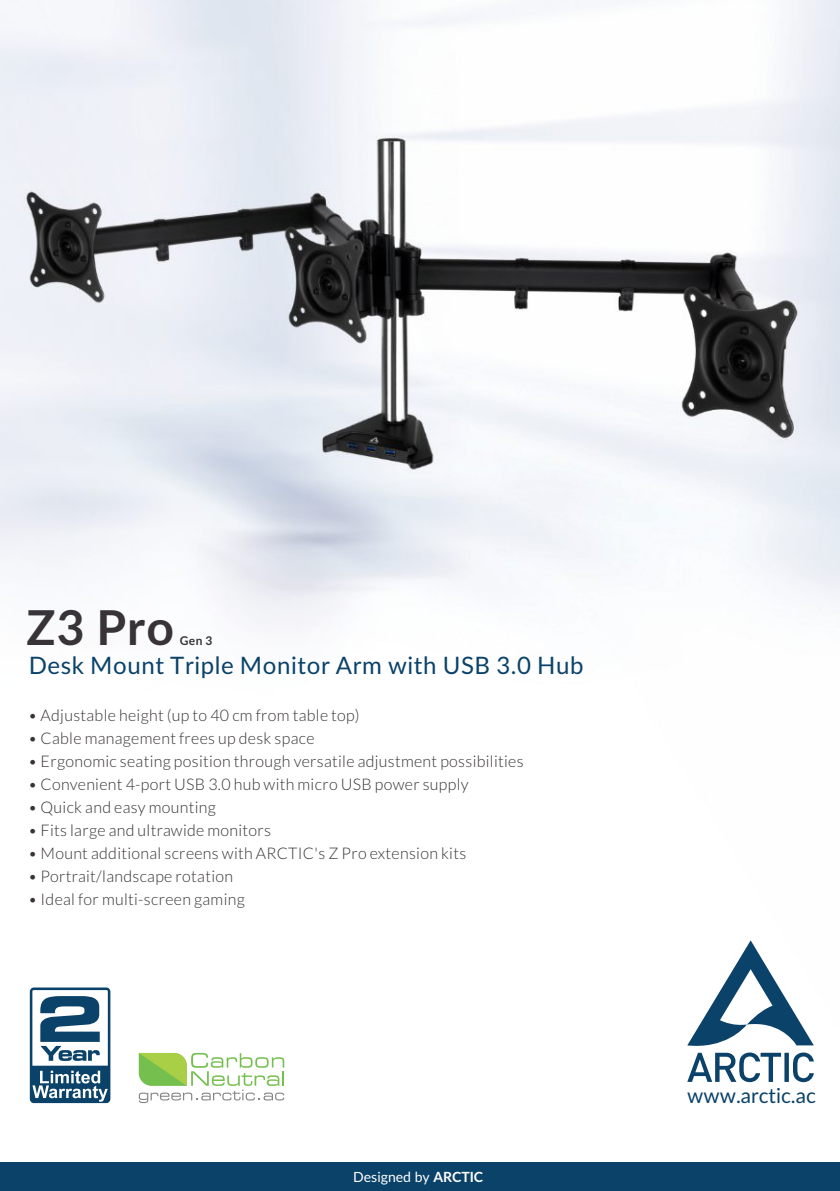
<style>
.page{position:relative;width:840px;height:1191px;background:#fff}
.page>*{position:absolute;margin:0;border:0;box-sizing:border-box;transform-origin:0 0}
.t1{font:62.2px "H Square 721 Extended BT Bold";color:#0a4269;scale:1.13 1}
.t2{font:700 48px "Lato";color:#383336}
.t3{font:24px "Lato";letter-spacing:.025em;color:#0a4269}
.t4{font:20.6px "Lato";color:#0a4269}
.t5{font:300 16px "Lato";letter-spacing:.02em;color:#383336}
.t6{font:14px "Lato";color:#fff}
.t7{font:700 12px "Lato";color:#383336}
.s1{font-weight:700}
</style>
<div class="page">
<img style="left:0;top:0;width:839px;height:1037px">
<div style="left:30px;top:987px;width:80px;height:116px;background:#0a4269;border-radius:4px"></div>
<svg style="left:32px;top:990px;width:76px;height:111px"></svg>
<div style="left:0;top:1162px;width:839px;height:29px;background:#0a4269"></div>
<svg style="left:139px;top:1053px;width:145px;height:50px"></svg>
<svg style="left:686px;top:940px;width:127px;height:142px"></svg>
<h2 class="t2" style="left:26px;top:606px;width:149px">Z3 Pro</h2>
<p class="t7" style="left:180px;top:635px;width:34px">Gen 3</p>
<h3 class="t3" style="left:29px;top:655px;width:556px">Desk Mount Triple Monitor Arm with USB 3.0 Hub</h3>
<p class="t5" style="left:28px;top:708px;width:333px">• Adjustable height (up to 40 cm from table top)</p>
<p class="t5" style="left:28px;top:731px;width:288px">• Cable management frees up desk space</p>
<p class="t5" style="left:28px;top:754px;width:496px">• Ergonomic seating position through versatile adjustment possibilities</p>
<p class="t5" style="left:28px;top:777px;width:441px">• Convenient 4-port USB 3.0 hub with micro USB power supply</p>
<p class="t5" style="left:28px;top:800px;width:189px">• Quick and easy mounting</p>
<p class="t5" style="left:28px;top:823px;width:244px">• Fits large and ultrawide monitors</p>
<p class="t5" style="left:28px;top:846px;width:439px">• Mount additional screens with ARCTIC's Z Pro extension kits</p>
<p class="t5" style="left:28px;top:869px;width:206px">• Portrait/landscape rotation</p>
<p class="t5" style="left:28px;top:892px;width:218px">• Ideal for multi-screen gaming</p>
<h1 class="t1" style="left:35px;top:994px;width:63px">2</h1>
<p class="t6" style="left:353px;top:1170px;width:131px">Designed by <span class="s1">ARCTIC</span></p>
<p class="t4" style="left:687px;top:1086px;width:130px">www.arctic.ac</p>
</div>
